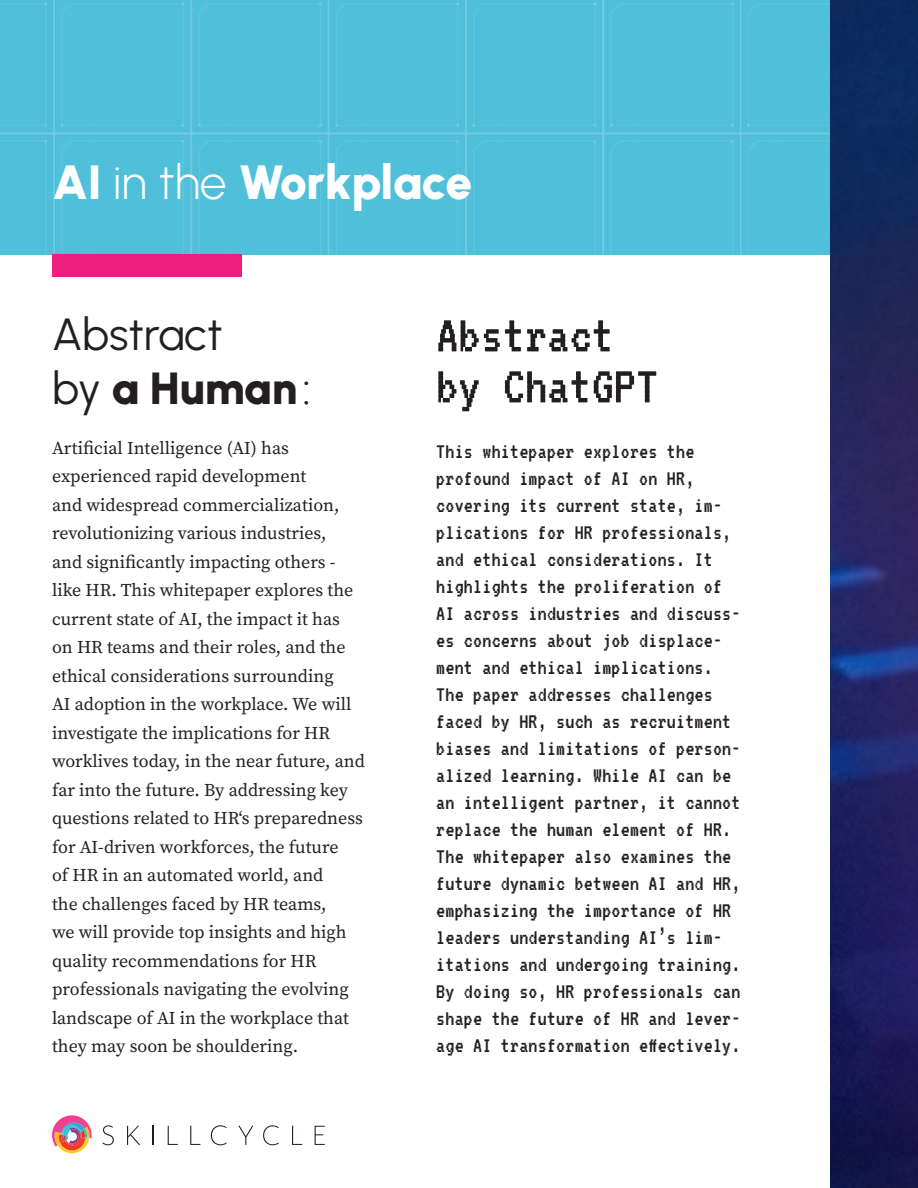
<style>
.page{position:relative;width:918px;height:1188px;background:#fff}
.page>*{position:absolute;margin:0;border:0;box-sizing:border-box;transform-origin:0 0}
.t1{font:55.5px "VT323";color:#231f20}
.t2{font:900 48px "Urbanist";letter-spacing:-.015em;color:#fff}
.t3{font:900 45px "Urbanist";color:#231f20}
.t4{font:45px "Urbanist";letter-spacing:-.005em;color:#231f20}
.t5{font:22.5px/27px "VT323";letter-spacing:.01em;color:#231f20}
.t6{font:18px/28.5px "Source Serif Variable";color:#231f20}
.s1{font-weight:400}
</style>
<div class="page">
<div style="left:0;top:0;width:830px;height:255px;background:#4fbfda"></div>
<div style="left:52px;top:254px;width:189px;height:23px;background:#ed1e80"></div>
<img style="left:830px;top:0;width:88px;height:1188px">
<svg style="left:52px;top:1115px;width:40px;height:38px"></svg>
<svg style="left:102px;top:1125px;width:12px;height:20px"></svg>
<svg style="left:127px;top:1126px;width:13px;height:19px"></svg>
<svg style="left:152px;top:1126px;width:2px;height:19px"></svg>
<svg style="left:168px;top:1126px;width:10px;height:19px"></svg>
<svg style="left:190px;top:1126px;width:10px;height:19px"></svg>
<svg style="left:211px;top:1125px;width:15px;height:20px"></svg>
<svg style="left:238px;top:1126px;width:15px;height:19px"></svg>
<svg style="left:263px;top:1125px;width:16px;height:20px"></svg>
<svg style="left:292px;top:1126px;width:10px;height:19px"></svg>
<svg style="left:315px;top:1126px;width:10px;height:19px"></svg>
<p class="t2" style="left:52px;top:150px;width:422px">AI <span class="s1">in the</span> Workplace</p>
<p class="t4" style="left:52px;top:305px;width:172px">Abstract</p>
<p class="t3" style="left:52px;top:359px;width:260px"><span class="s1">by</span> a Human<span class="s1">:</span></p>
<p class="t6" style="left:52px;top:434px;width:315px">Artificial Intelligence (AI) has experienced rapid development<br>and widespread commercialization, revolutionizing various industries,<br>and significantly impacting others - like HR. This whitepaper explores the current state of AI, the impact it has on HR teams and their roles, and the ethical considerations surrounding<br>AI adoption in the workplace. We will investigate the implications for HR worklives today, in the near future, and far into the future. By addressing key questions related to HR‘s preparedness for AI-driven workforces, the future<br>of HR in an automated world, and<br>the challenges faced by HR teams,<br>we will provide top insights and high quality recommendations for HR professionals navigating the evolving landscape of AI in the workplace that they may soon be shouldering.</p>
<p class="t1" style="left:436px;top:294px;width:179px">Abstract</p>
<p class="t1" style="left:436px;top:345px;width:223px">by ChatGPT</p>
<p class="t5" style="left:436px;top:436px;width:306px">This whitepaper explores the profound impact of AI on HR, covering its current state, im&shy;plications for HR professionals, and ethical considerations. It highlights the proliferation of<br>AI across industries and discuss&shy;es concerns about job displace&shy;ment and ethical implications.<br>The paper addresses challenges faced by HR, such as recruitment biases and limitations of person&shy;alized learning. While AI can be an intelligent partner, it cannot replace the human element of HR.<br>The whitepaper also examines the future dynamic between AI and HR, emphasizing the importance of HR leaders understanding AI’s lim&shy;itations and undergoing training.<br>By doing so, HR professionals can shape the future of HR and lever&shy;age AI transformation effectively.</p>
</div>
